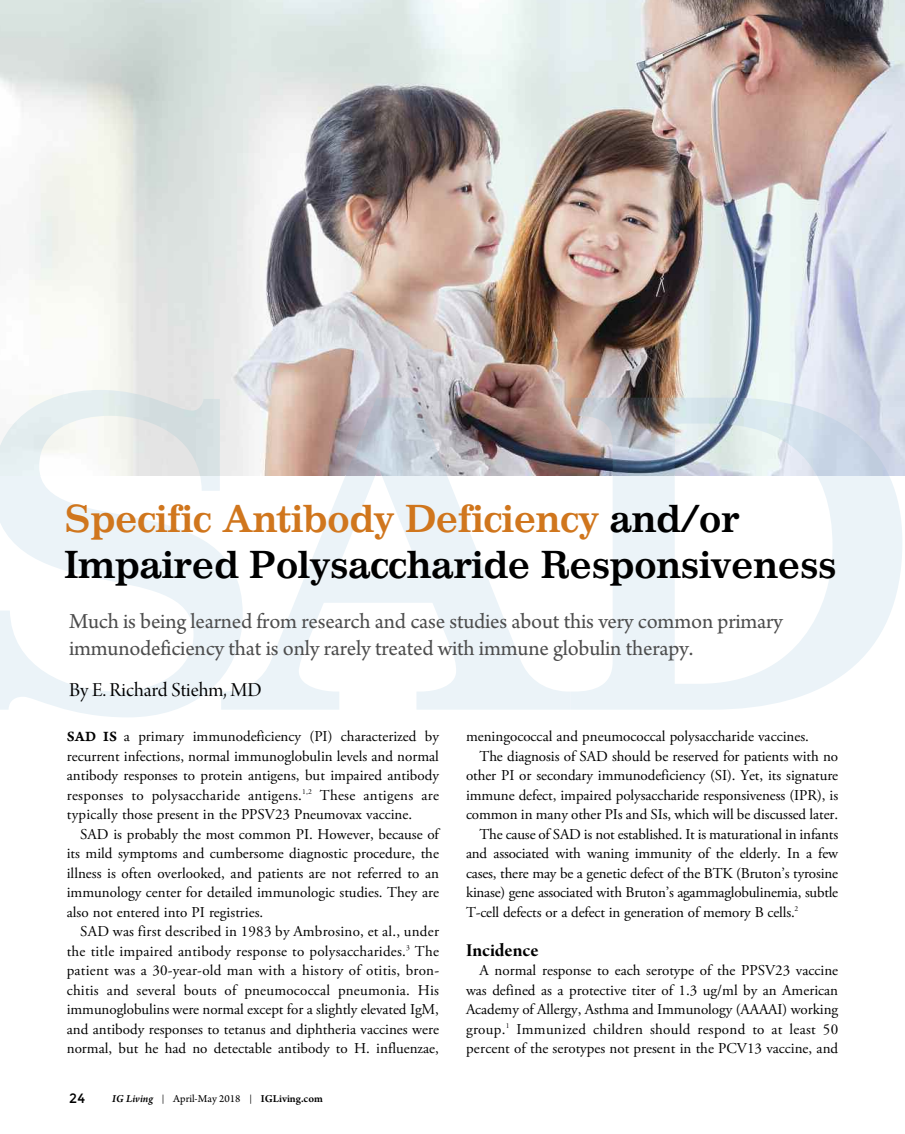
<style>
.page{position:relative;width:905px;height:1134px;background:#fff}
.page>*{position:absolute;margin:0;border:0;box-sizing:border-box;transform-origin:0 0}
.t1{font:700 37.5px/46px "Impressum";letter-spacing:-.015em;color:#000}
.t2{font:22.5px/27px "Arno Pro";letter-spacing:-.01em;color:#4d4d4d}
.t3{font:21px "Arno Pro Display";color:#000}
.t4{font:19.5px "Arno Pro Bold Display";color:#000}
.t5{font:15px/19.5px "Adobe Garamond Pro";letter-spacing:-.005em;color:#000;text-align:justify}
.t6{font:13.5px "Montserrat";color:#000}
.t7{font:11.25px "Arno Pro";color:#000}
.s1{color:#d0761d}
.s2{font-family:"Arno Pro Smbd Caption"}
.s3{font-weight:600;font-style:italic}
.s4{font-size:9px}
.s5{font-weight:600}
</style>
<div class="page">
<img style="left:0;top:0;width:904px;height:475px">
<svg style="left:0;top:475px;width:221px;height:242px"></svg>
<img style="left:0;top:390px;width:220px;height:85px">
<svg style="left:221px;top:475px;width:350px;height:235px"></svg>
<img style="left:345px;top:398px;width:102px;height:77px">
<svg style="left:571px;top:475px;width:331px;height:235px"></svg>
<img style="left:571px;top:398px;width:318px;height:77px">
<h1 class="t1" style="left:64px;top:499px;width:774px"><span class="s1">Specific Antibody Deficiency</span> and/or<br>Impaired Polysaccharide Responsiveness</h1>
<h2 class="t2" style="left:69px;top:610px;width:715px">Much is being learned from research and case studies about this very common primary immunodeficiency that is only rarely treated with immune globulin therapy.</h2>
<h3 class="t3" style="left:69px;top:682px;width:194px">By E. Richard Stiehm, MD</h3>
<p class="t5" style="left:67px;top:728px;width:373px"><span class="s2">SAD IS</span> a primary immunodeficiency (PI) characterized by recurrent infections, normal immunoglobulin levels and normal antibody responses to protein antigens, but impaired antibody responses to polysaccharide antigens.<sup>1,2</sup> These antigens are typically those present in the PPSV23 Pneumovax vaccine.</p>
<p class="t5" style="left:67px;top:826px;width:373px;text-indent:14px">SAD is probably the most common PI. However, because of its mild symptoms and cumbersome diagnostic procedure, the illness is often overlooked, and patients are not referred to an immunology center for detailed immunologic studies. They are also not entered into PI registries.</p>
<p class="t5" style="left:67px;top:923px;width:374px;text-indent:14px">SAD was first described in 1983 by Ambrosino, et al., under the title impaired antibody response to polysaccharides.<sup>3</sup> The patient was a 30-year-old man with a history of otitis, bron&shy;chitis and several bouts of pneumococcal pneumonia. His immunoglobulins were normal except for a slightly elevated IgM, and antibody responses to tetanus and diphtheria vaccines were normal, but he had no detectable antibody to H. influenzae,</p>
<p class="t6" style="left:69px;top:1091px;width:18px">24</p>
<p class="t7" style="left:112px;top:1095px;width:212px"><span class="s3">IG Living</span> <span class="s4">|</span> April-May 2018 <span class="s4">|</span> <span class="s5">IGLiving.com</span></p>
<p class="t5" style="left:466px;top:728px;width:344px">meningococcal and pneumococcal polysaccharide vaccines.</p>
<p class="t5" style="left:479px;top:748px;width:360px">The diagnosis of SAD should be reserved for patients with no</p>
<p class="t5" style="left:466px;top:767px;width:373px">other PI or secondary immunodeficiency (SI). Yet, its signature</p>
<p class="t5" style="left:466px;top:787px;width:373px">immune defect, impaired polysaccharide responsiveness (IPR), is</p>
<p class="t5" style="left:466px;top:806px;width:373px">common in many other PIs and SIs, which will be discussed later.</p>
<p class="t5" style="left:479px;top:826px;width:360px">The cause of SAD is not established. It is maturational in infants</p>
<p class="t5" style="left:466px;top:845px;width:373px">and associated with waning immunity of the elderly. In a few</p>
<p class="t5" style="left:466px;top:865px;width:373px">cases, there may be a genetic defect of the BTK (Bruton’s tyrosine</p>
<p class="t5" style="left:466px;top:884px;width:373px">kinase) gene associated with Bruton’s agammaglobulinemia, subtle</p>
<p class="t5" style="left:466px;top:904px;width:334px">T-cell defects or a defect in generation of memory B cells.<sup>2</sup></p>
<h3 class="t4" style="left:466px;top:943px;width:74px">Incidence</h3>
<p class="t5" style="left:466px;top:962px;width:373px;text-indent:14px">A normal response to each serotype of the PPSV23 vaccine was defined as a protective titer of 1.3 ug/ml by an American Academy of Allergy, Asthma and Immunology (AAAAI) working group.<sup>1</sup> Immunized children should respond to at least 50 percent of the serotypes not present in the PCV13 vaccine, and</p>
</div>
